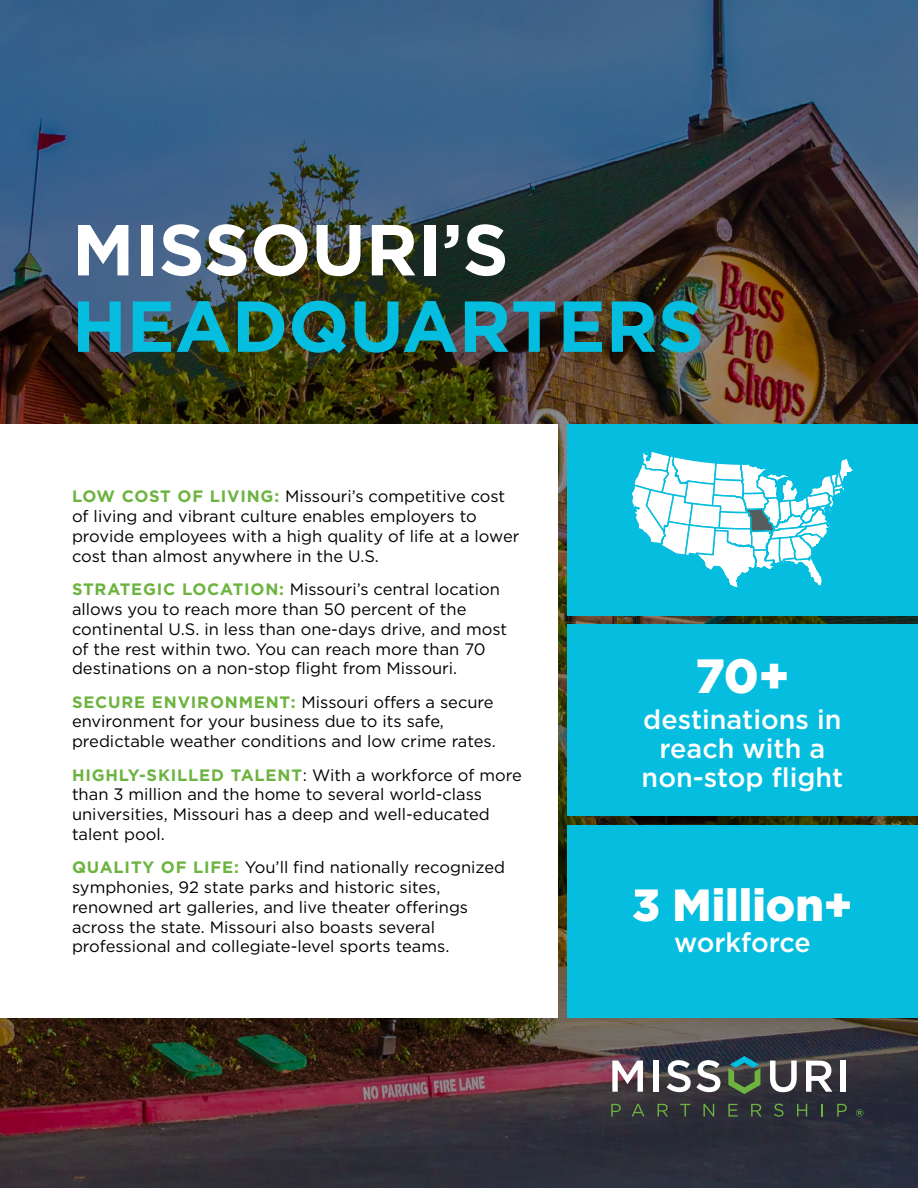
<style>
.page{position:relative;width:918px;height:1188px;background:#fff}
.page>*{position:absolute;margin:0;border:0;box-sizing:border-box;transform-origin:0 0}
.t1{font:700 72px "Gotham";color:#05bdde}
.t2{font:700 72px "Gotham";color:#fff}
.t3{font:900 48px "Gotham";color:#fff}
.t4{font:900 45px "Gotham";color:#fff}
.t5{font:500 27px/29.2px "Gotham";color:#fff;text-align:center}
.t6{font:16.5px/19.8px "Gotham";color:#000}
.s1{font-weight:700;color:#6cb33f}
</style>
<div class="page">
<img style="left:0;top:0;width:918px;height:1188px">
<svg style="left:612px;top:1061px;width:31px;height:31px"></svg>
<div style="left:653px;top:1061px;width:6px;height:31px;background:#fff"></div>
<svg style="left:667px;top:1060px;width:53px;height:32px"></svg>
<svg style="left:770px;top:1061px;width:27px;height:31px"></svg>
<svg style="left:806px;top:1061px;width:26px;height:31px"></svg>
<div style="left:840px;top:1061px;width:6px;height:31px;background:#fff"></div>
<svg style="left:611px;top:1104px;width:10px;height:13px"></svg>
<svg style="left:632px;top:1104px;width:13px;height:13px"></svg>
<svg style="left:658px;top:1104px;width:10px;height:13px"></svg>
<svg style="left:680px;top:1104px;width:10px;height:13px"></svg>
<svg style="left:703px;top:1104px;width:11px;height:13px"></svg>
<svg style="left:728px;top:1104px;width:10px;height:13px"></svg>
<svg style="left:751px;top:1104px;width:11px;height:13px"></svg>
<svg style="left:774px;top:1104px;width:10px;height:13px"></svg>
<svg style="left:797px;top:1104px;width:10px;height:13px"></svg>
<svg style="left:822px;top:1104px;width:1px;height:13px"></svg>
<svg style="left:837px;top:1104px;width:10px;height:13px"></svg>
<svg style="left:728px;top:1056px;width:32px;height:38px"></svg>
<svg style="left:856px;top:1109px;width:7px;height:8px"></svg>
<div style="left:0;top:424px;width:558px;height:594px;background:#fff"></div>
<div style="left:567px;top:825px;width:351px;height:193px;background:#05bdde"></div>
<div style="left:567px;top:424px;width:351px;height:192px;background:#05bdde"></div>
<div style="left:567px;top:625px;width:351px;height:191px;background:#05bdde"></div>
<svg style="left:629px;top:403px;width:227px;height:220px"></svg>
<h1 class="t2" style="left:72px;top:202px;width:438px">MISSOURI’S</h1>
<h1 class="t1" style="left:72px;top:279px;width:633px">HEADQUARTERS</h1>
<p class="t6" style="left:72px;top:486px;width:449px"><span class="s1">LOW COST OF LIVING:</span> Missouri’s competitive cost of living and vibrant culture enables employers to provide employees with a high quality of life at a lower cost than almost anywhere in the U.S.</p>
<p class="t6" style="left:72px;top:579px;width:437px"><span class="s1">STRATEGIC LOCATION:</span> Missouri’s central location allows you to reach more than 50 percent of the continental U.S. in less than one-days drive, and most of the rest within two. You can reach more than 70 destinations on a non-stop flight from Missouri.</p>
<p class="t6" style="left:72px;top:692px;width:425px"><span class="s1">SECURE ENVIRONMENT:</span> Missouri offers a secure environment for your business due to its safe, predictable weather conditions and low crime rates.</p>
<p class="t6" style="left:72px;top:765px;width:452px"><span class="s1">HIGHLY-SKILLED TALENT</span>: With a workforce of more than 3 million and the home to several world-class universities, Missouri has a deep and well-educated talent pool.</p>
<p class="t6" style="left:72px;top:857px;width:435px"><span class="s1">QUALITY OF LIFE:</span> You’ll find nationally recognized symphonies, 92 state parks and historic sites, renowned art galleries, and live theater offerings across the state. Missouri also boasts several professional and collegiate-level sports teams.</p>
<h2 class="t3" style="left:695px;top:643px;width:96px">70+</h2>
<h3 class="t5" style="left:642px;top:704px;width:203px">destinations in reach with a non-stop flight</h3>
<h3 class="t4" style="left:632px;top:874px;width:222px">3 Million+</h3>
<h3 class="t5" style="left:674px;top:928px;width:138px">workforce</h3>
</div>
